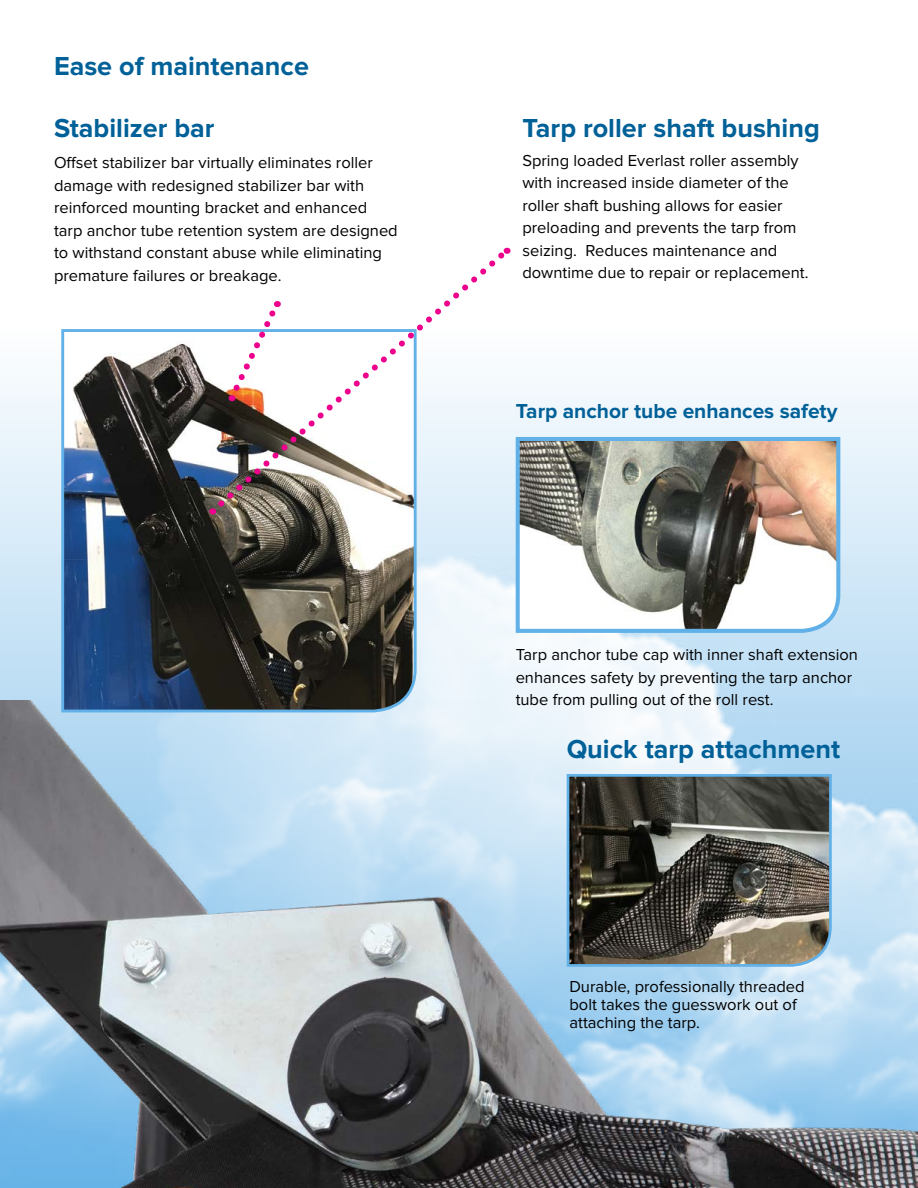
<style>
.page{position:relative;width:918px;height:1188px;background:#fff}
.page>*{position:absolute;margin:0;border:0;box-sizing:border-box;transform-origin:0 0}
.t1{font:700 27px "Proxima Nova";color:#006098}
.t2{font:700 21px "Proxima Nova";color:#006098}
.t3{font:16.5px/22.5px "Proxima Nova";color:#000}
</style>
<div class="page">
<svg style="left:0;top:384px;width:918px;height:172px;fill:#ecf5fc"></svg>
<img style="left:0;top:701px;width:918px;height:487px">
<svg style="left:60px;top:329px;width:358px;height:385px;background:#4f575f"></svg>
<svg style="left:213px;top:247px;width:298px;height:265px"></svg>
<svg style="left:229px;top:301px;width:53px;height:100px"></svg>
<svg style="left:514px;top:435px;width:328px;height:200px"></svg>
<svg style="left:565px;top:773px;width:268px;height:195px;background:#565752"></svg>
<h1 class="t1" style="left:54px;top:54px;width:256px">Ease of maintenance</h1>
<h1 class="t1" style="left:54px;top:116px;width:162px">Stabilizer bar</h1>
<h1 class="t1" style="left:522px;top:116px;width:299px">Tarp roller shaft bushing</h1>
<p class="t3" style="left:54px;top:152px;width:345px">Offset stabilizer bar virtually eliminates roller damage with redesigned stabilizer bar with reinforced mounting bracket and enhanced tarp anchor tube retention system are designed to withstand constant abuse while eliminating premature failures or breakage.</p>
<p class="t3" style="left:522px;top:150px;width:288px">Spring loaded Everlast roller assembly with increased inside diameter of the roller shaft bushing allows for easier preloading and prevents the tarp from seizing. Reduces maintenance and downtime due to repair or replacement.</p>
<p class="t2" style="left:516px;top:401px;width:323px">Tarp anchor tube enhances safety</p>
<p class="t3" style="left:516px;top:644px;width:344px">Tarp anchor tube cap with inner shaft extension enhances safety by preventing the tarp anchor tube from pulling out of the roll rest.</p>
<h1 class="t1" style="left:567px;top:736px;width:275px">Quick tarp attachment</h1>
<p class="t3" style="left:569px;top:978px;width:237px;line-height:18px">Durable, professionally threaded bolt takes the guesswork out of attaching the tarp.</p>
</div>
